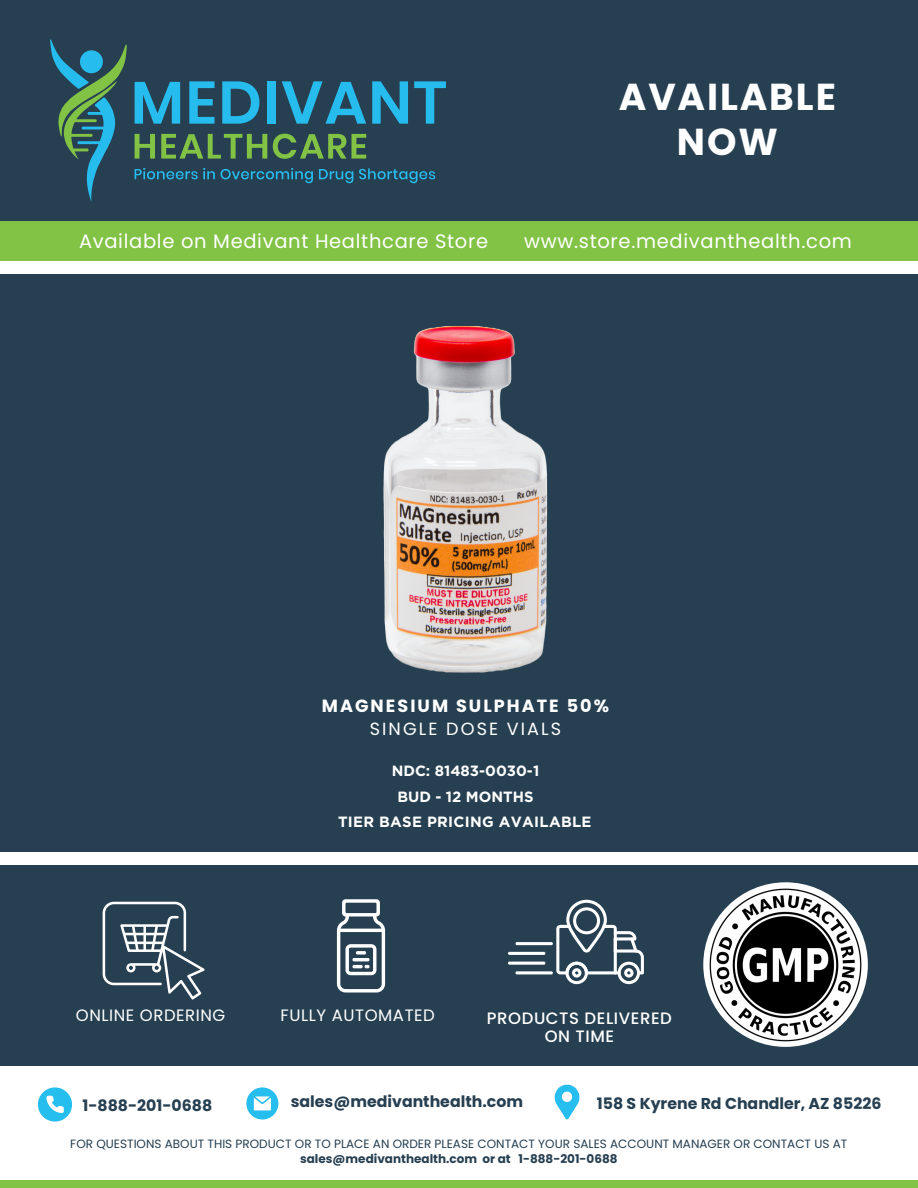
<style>
.page{position:relative;width:918px;height:1188px;background:#fff}
.page>*{position:absolute;margin:0;border:0;box-sizing:border-box;transform-origin:0 0}
.t1{font:700 37.5px/45px "Poppins";letter-spacing:.05em;color:#fff;text-align:center}
.t2{font:19.5px "Poppins";letter-spacing:.035em;color:#fff}
.t3{font:700 17.7px/23.7px "Poppins";letter-spacing:.115em;color:#fff;text-align:center}
.t4{font:16.5px "Poppins";letter-spacing:.035em;color:#fff}
.t5{font:500 16.5px/18px "Poppins";letter-spacing:.035em;color:#fff;text-align:center}
.t6{font:700 15.75px "Poppins";color:#263f51}
.t7{font:700 14.85px "Gotham";color:#fff}
.t8{font:700 14.85px "Gotham";letter-spacing:.02em;color:#fff}
.t9{font:12px/15px "Poppins";color:#263f51;text-align:center}
.s1{font-weight:400}
.s2{font-weight:700}
</style>
<div class="page">
<div style="left:0;top:0;width:918px;height:240px;background:#263f51"></div>
<div style="left:0;top:1180px;width:918px;height:8px;background:#82c346"></div>
<svg style="left:555px;top:1085px;width:24px;height:34px"></svg>
<svg style="left:38px;top:1087px;width:34px;height:34px"></svg>
<svg style="left:246px;top:1087px;width:32px;height:33px"></svg>
<svg style="left:50px;top:39px;width:77px;height:162px"></svg>
<svg style="left:135px;top:82px;width:45px;height:42px"></svg>
<svg style="left:189px;top:81px;width:26px;height:43px"></svg>
<svg style="left:222px;top:81px;width:37px;height:43px"></svg>
<div style="left:267px;top:81px;width:9px;height:43px;background:#27bcee"></div>
<svg style="left:282px;top:81px;width:84px;height:43px"></svg>
<svg style="left:372px;top:81px;width:36px;height:43px"></svg>
<svg style="left:414px;top:81px;width:32px;height:43px"></svg>
<svg style="left:135px;top:134px;width:20px;height:25px"></svg>
<svg style="left:161px;top:134px;width:106px;height:25px"></svg>
<svg style="left:273px;top:134px;width:93px;height:25px"></svg>
<svg style="left:135px;top:168px;width:178px;height:15px"></svg>
<svg style="left:319px;top:169px;width:34px;height:14px"></svg>
<svg style="left:359px;top:169px;width:76px;height:14px"></svg>
<div style="left:0;top:221px;width:918px;height:40px;background:#82c346"></div>
<div style="left:0;top:274px;width:918px;height:578px;background:#263f51"></div>
<div style="left:0;top:865px;width:918px;height:201px;background:#263f51"></div>
<svg style="left:337px;top:899px;width:48px;height:94px"></svg>
<svg style="left:508px;top:900px;width:136px;height:84px"></svg>
<div style="left:703px;top:882px;width:165px;height:165px;background:#fff;border-radius:50%"></div>
<img style="left:708px;top:887px;width:156px;height:156px">
<svg style="left:103px;top:902px;width:102px;height:98px"></svg>
<img style="left:383px;top:326px;width:165px;height:347px">
<p class="t1" style="left:619px;top:74px;width:219px">AVAILABLE<br>NOW</p>
<p class="t2" style="left:79px;top:228px;width:411px">Available on Medivant Healthcare Store</p>
<p class="t2" style="left:524px;top:228px;width:329px">www.store.medivanthealth.com</p>
<p class="t3" style="left:322px;top:694px;width:289px">MAGNESIUM SULPHATE 50%<br><span class="s1">SINGLE DOSE VIALS</span></p>
<p class="t7" style="left:392px;top:761px;width:149px">NDC: 81483-0030-1</p>
<h5 class="t7" style="left:397px;top:787px;width:138px">BUD - 12 MONTHS</h5>
<h5 class="t8" style="left:338px;top:813px;width:255px">TIER BASE PRICING AVAILABLE</h5>
<p class="t4" style="left:76px;top:1004px;width:151px">ONLINE ORDERING</p>
<p class="t4" style="left:281px;top:1004px;width:156px">FULLY AUTOMATED</p>
<h6 class="t5" style="left:487px;top:1009px;width:187px">PRODUCTS DELIVERED<br>ON TIME</h6>
<p class="t6" style="left:82px;top:1095px;width:131px">1-888-201-0688</p>
<h3 class="t6" style="left:291px;top:1091px;width:234px">sales@medivanthealth.com</h3>
<h1 class="t6" style="left:597px;top:1093px;width:286px">158 S Kyrene Rd Chandler, AZ 85226</h1>
<h4 class="t9" style="left:70px;top:1137px;width:778px">FOR QUESTIONS ABOUT THIS PRODUCT OR TO PLACE AN ORDER PLEASE CONTACT YOUR SALES ACCOUNT MANAGER OR CONTACT US AT <span class="s2">sales@medivanthealth.com or at 1-888-201-0688</span></h4>
</div>
